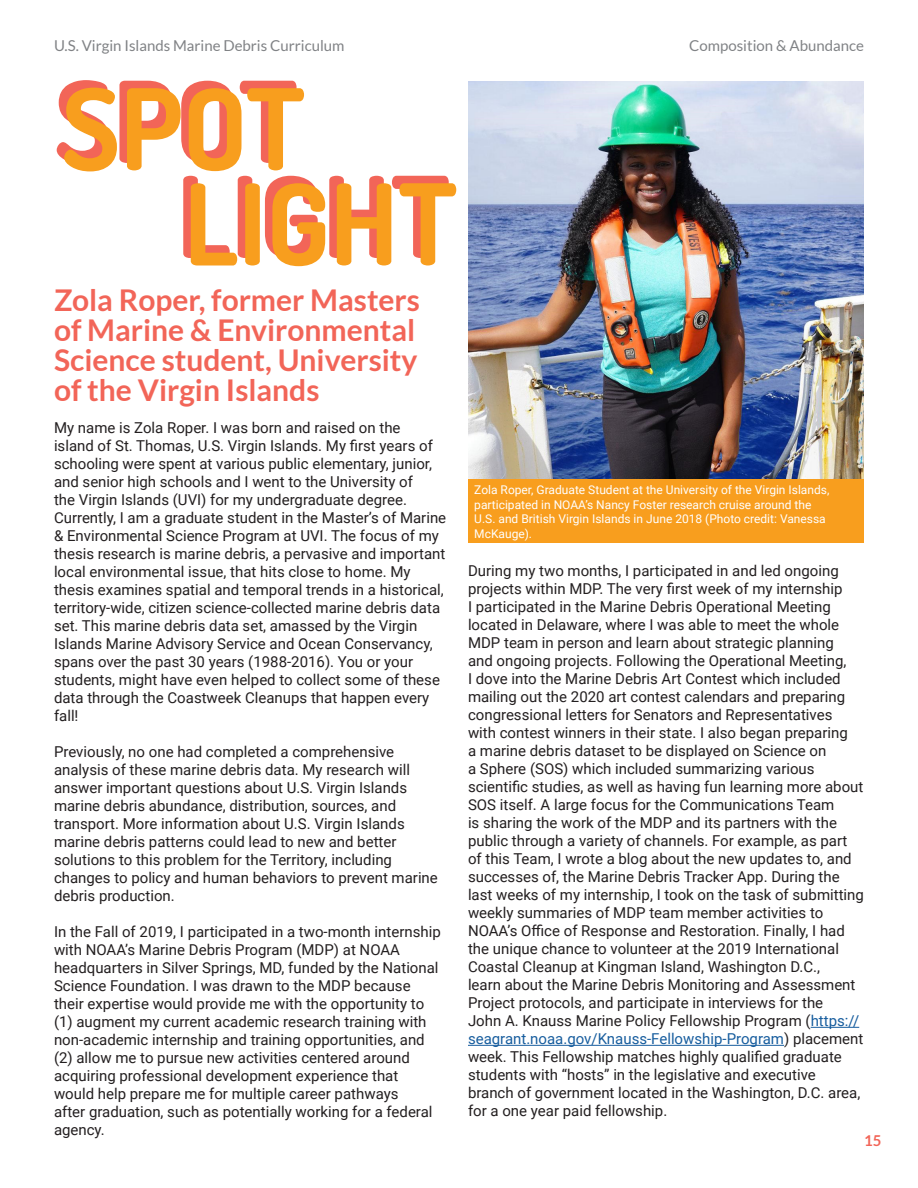
<style>
.page{position:relative;width:918px;height:1188px;background:#fff}
.page>*{position:absolute;margin:0;border:0;box-sizing:border-box;transform-origin:0 0}
.t1{font:700 112.5px/95.1px "Dosis";color:#f89e1e}
.Spotlight_Title{font:700 30px/30px "Lato";color:#f26558}
.t2{font:15px/18px "Roboto";color:#231f20}
.t3{font:15px "Lato";color:#808285}
.t4{font:700 15px "Lato";color:#f26558}
.Photo_Caption{font:12px/14.4px "Roboto";color:#fff}
.s1{color:#175d9e}
</style>
<div class="page">
<hr style="left:811px;top:1027px;width:48px;height:1px;background:#175d9e">
<hr style="left:468px;top:1045px;width:316px;height:1px;background:#175d9e">
<img style="left:468px;top:81px;width:396px;height:399px">
<div style="left:468px;top:480px;width:396px;height:63px;background:#f89e1e"></div>
<p class="t3" style="left:54px;top:37px;width:292px">U.S. Virgin Islands Marine Debris Curriculum</p>
<p class="t3" style="left:689px;top:37px;width:176px">Composition &amp; Abundance</p>
<h1 class="t1" style="left:184px;top:79px;width:275px;text-indent:-123px">SPOT<br>LIGHT</h1>
<h3 class="Spotlight_Title" style="left:54px;top:285px;width:367px">Zola Roper, former Masters of Marine &amp; Environmental<br>Science student, University of the Virgin Islands</h3>
<p class="t2" style="left:54px;top:419px;width:394px">My name is Zola Roper. I was born and raised on the<br>island of St. Thomas, U.S. Virgin Islands. My first years of schooling were spent at various public elementary, junior, and senior high schools and I went to the University of<br>the Virgin Islands (UVI) for my undergraduate degree.<br>Currently, I am a graduate student in the Master’s of Marine &amp; Environmental Science Program at UVI. The focus of my thesis research is marine debris, a pervasive and important local environmental issue, that hits close to home. My thesis examines spatial and temporal trends in a historical, territory-wide, citizen science-collected marine debris data set. This marine debris data set, amassed by the Virgin Islands Marine Advisory Service and Ocean Conservancy, spans over the past 30 years (1988-2016). You or your students, might have even helped to collect some of these data through the Coastweek Cleanups that happen every fall!</p>
<p class="t2" style="left:54px;top:743px;width:385px">Previously, no one had completed a comprehensive analysis of these marine debris data. My research will answer important questions about U.S. Virgin Islands marine debris abundance, distribution, sources, and transport. More information about U.S. Virgin Islands marine debris patterns could lead to new and better solutions to this problem for the Territory, including changes to policy and human behaviors to prevent marine debris production.</p>
<p class="t2" style="left:54px;top:923px;width:388px">In the Fall of 2019, I participated in a two-month internship with NOAA’s Marine Debris Program (MDP) at NOAA headquarters in Silver Springs, MD, funded by the National Science Foundation. I was drawn to the MDP because their expertise would provide me with the opportunity to (1) augment my current academic research training with non-academic internship and training opportunities, and (2) allow me to pursue new activities centered around acquiring professional development experience that would help prepare me for multiple career pathways<br>after graduation, such as potentially working for a federal agency.</p>
<p class="Photo_Caption" style="left:474px;top:482px;width:357px">Zola Roper, Graduate Student at the University of the Virgin Islands, participated in NOAA’s Nancy Foster research cruise around the U.S. and British Virgin Islands in June 2018 (Photo credit: Vanessa McKauge).</p>
<p class="t2" style="left:468px;top:561px;width:397px">During my two months, I participated in and led ongoing projects within MDP. The very first week of my internship<br>I participated in the Marine Debris Operational Meeting located in Delaware, where I was able to meet the whole MDP team in person and learn about strategic planning<br>and ongoing projects. Following the Operational Meeting,<br>I dove into the Marine Debris Art Contest which included mailing out the 2020 art contest calendars and preparing congressional letters for Senators and Representatives with contest winners in their state. I also began preparing<br>a marine debris dataset to be displayed on Science on<br>a Sphere (SOS) which included summarizing various scientific studies, as well as having fun learning more about SOS itself. A large focus for the Communications Team<br>is sharing the work of the MDP and its partners with the public through a variety of channels. For example, as part of this Team, I wrote a blog about the new updates to, and successes of, the Marine Debris Tracker App. During the last weeks of my internship, I took on the task of submitting weekly summaries of MDP team member activities to NOAA’s Office of Response and Restoration. Finally, I had the unique chance to volunteer at the 2019 International Coastal Cleanup at Kingman Island, Washington D.C.,<br>learn about the Marine Debris Monitoring and Assessment Project protocols, and participate in interviews for the<br>John A. Knauss Marine Policy Fellowship Program (<span class="s1">https:// seagrant.noaa.gov/Knauss-Fellowship-Program</span>) placement week. This Fellowship matches highly qualified graduate students with “hosts” in the legislative and executive branch of government located in the Washington, D.C. area, for a one year paid fellowship.</p>
<p class="t4" style="left:864px;top:1132px;width:19px">15</p>
</div>
